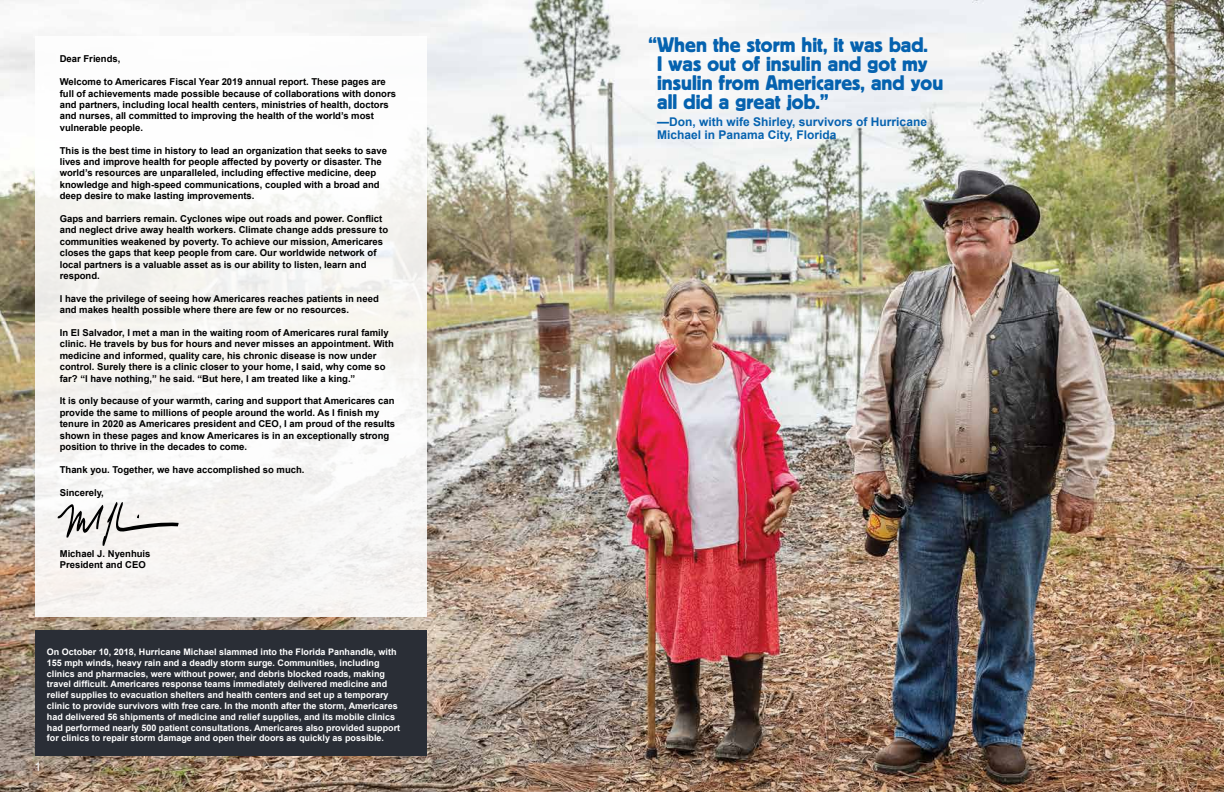
<style>
.page{position:relative;width:1224px;height:792px;background:#fff}
.page>*{position:absolute;margin:0;border:0;box-sizing:border-box;transform-origin:0 0}
.t1{font:21px/19px "Block Berthold BQ";color:#0562af}
.t2{font:700 12px/13px "Arial";color:#0562af}
.t3{font:12px "Arial";color:#fff}
.t4{font:700 9.5px/11.4px "Arial";color:#000}
.t5{font:700 9px/10.8px "Arial";color:#fff}
</style>
<div class="page">
<img style="left:0;top:0;width:1224px;height:792px">
<div style="left:35px;top:36px;width:392px;height:580px;background:#f8f7f5"></div>
<div style="left:35px;top:631px;width:392px;height:125px;background:#2a2e36"></div>
<svg style="left:58px;top:502px;width:121px;height:44px"></svg>
<p class="t4" style="left:60px;top:54px;width:62px">Dear Friends,</p>
<p class="t4" style="left:60px;top:76px;width:338px">Welcome to Americares Fiscal Year 2019 annual report. These pages are full of achievements made possible because of collaborations with donors and partners, including local health centers, ministries of health, doctors and nurses, all committed to improving the health of the world’s most vulnerable people.</p>
<p class="t4" style="left:60px;top:145px;width:329px">This is the best time in history to lead an organization that seeks to save lives and improve health for people affected by poverty or disaster. The world’s resources are unparalleled, including effective medicine, deep knowledge and high-speed communications, coupled with a broad and deep desire to make lasting improvements.</p>
<p class="t4" style="left:60px;top:213px;width:330px">Gaps and barriers remain. Cyclones wipe out roads and power. Conflict and neglect drive away health workers. Climate change adds pressure to communities weakened by poverty. To achieve our mission, Americares closes the gaps that keep people from care. Our worldwide network of local partners is a valuable asset as is our ability to listen, learn and respond.</p>
<p class="t4" style="left:60px;top:293px;width:321px">I have the privilege of seeing how Americares reaches patients in need and makes health possible where there are few or no resources.</p>
<p class="t4" style="left:60px;top:327px;width:336px">In El Salvador, I met a man in the waiting room of Americares rural family clinic. He travels by bus for hours and never misses an appointment. With medicine and informed, quality care, his chronic disease is now under control. Surely there is a clinic closer to your home, I said, why come so far? “I have nothing,” he said. “But here, I am treated like a king.”</p>
<p class="t4" style="left:60px;top:396px;width:337px">It is only because of your warmth, caring and support that Americares can provide the same to millions of people around the world. As I finish my tenure in 2020 as Americares president and CEO, I am proud of the results shown in these pages and know Americares is in an exceptionally strong position to thrive in the decades to come.</p>
<p class="t4" style="left:60px;top:464px;width:246px">Thank you. Together, we have accomplished so much.</p>
<p class="t4" style="left:60px;top:487px;width:46px">Sincerely,</p>
<p class="t4" style="left:60px;top:548px;width:92px">Michael J. Nyenhuis<br>President and CEO</p>
<p class="t3" style="left:35px;top:761px;width:8px">1</p>
<p class="t5" style="left:47px;top:647px;width:355px">On October 10, 2018, Hurricane Michael slammed into the Florida Panhandle, with 155 mph winds, heavy rain and a deadly storm surge. Communities, including clinics and pharmacies, were without power, and debris blocked roads, making travel difficult. Americares response teams immediately delivered medicine and relief supplies to evacuation shelters and health centers and set up a temporary clinic to provide survivors with free care. In the month after the storm, Americares had delivered 56 shipments of medicine and relief supplies, and its mobile clinics had performed nearly 500 patient consultations. Americares also provided support for clinics to repair storm damage and open their doors as quickly as possible.</p>
<h1 class="t1" style="left:657px;top:35px;width:288px;text-indent:-9px">“ When the storm hit, it was bad.<br>I was out of insulin and got my insulin from Americares, and you all did a great job.”</h1>
<p class="t2" style="left:657px;top:116px;width:271px">—Don, with wife Shirley, survivors of Hurricane<br>Michael in Panama City, Florida</p>
</div>
